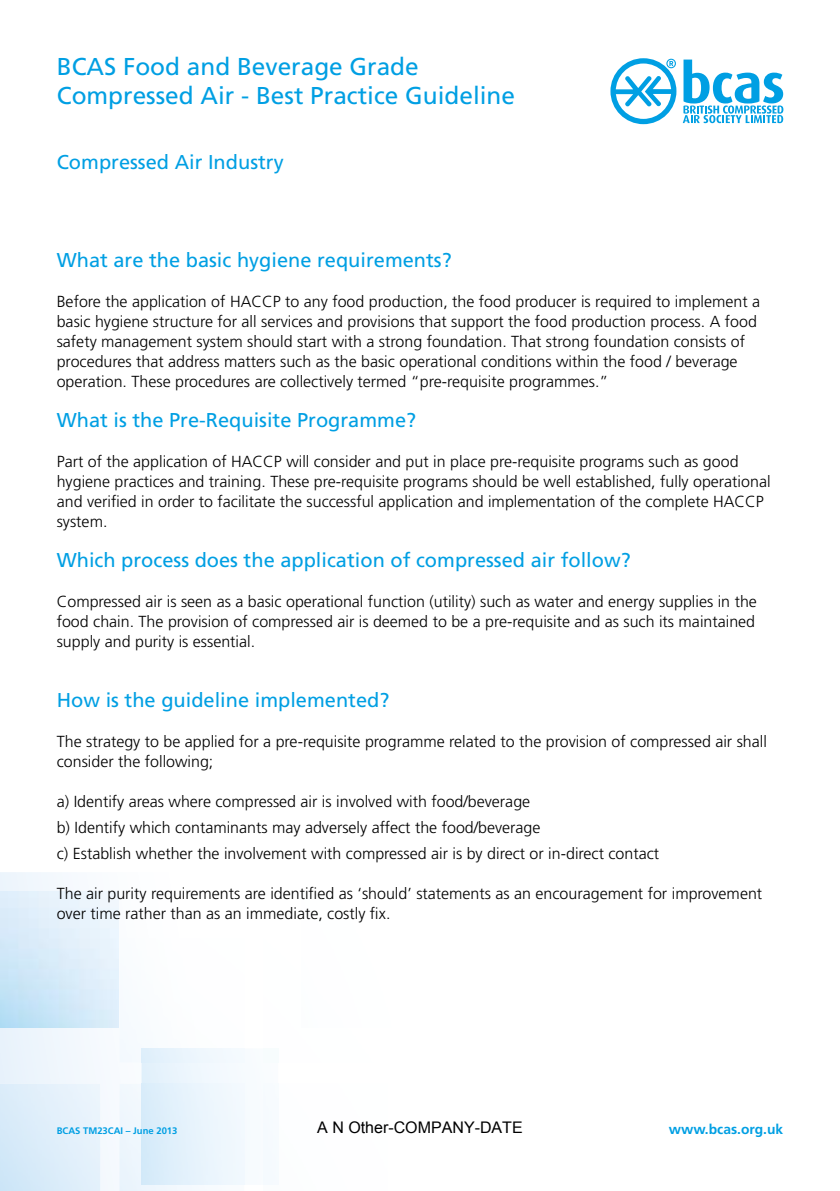
<style>
.page{position:relative;width:840px;height:1191px;background:#fff}
.page>*{position:absolute;margin:0;border:0;box-sizing:border-box;transform-origin:0 0}
.t1{font:24.4px/29.2px "Frutiger";color:#009fe3}
.t2{font:20px "Frutiger";color:#009fe3}
.t3{font:300 16px/20px "Frutiger";color:#000}
.t4{font:16px "Arial";color:#000}
.t5{font:700 13.8px "Frutiger";color:#009fe3}
.t6{font:700 9.4px "Frutiger";color:#009fe3}
</style>
<div class="page">
<svg style="left:0;top:872px;width:245px;height:319px"></svg>
<img style="left:119px;top:1083px;width:125px;height:108px">
<img style="left:0;top:1083px;width:100px;height:108px">
<img style="left:119px;top:938px;width:125px;height:124px">
<img style="left:141px;top:1048px;width:104px;height:136px">
<img style="left:141px;top:1083px;width:103px;height:101px">
<img style="left:141px;top:1048px;width:103px;height:14px">
<img style="left:0;top:891px;width:118px;height:136px">
<svg style="left:0;top:872px;width:41px;height:1px"></svg>
<svg style="left:616px;top:76px;width:54px;height:30px"></svg>
<div style="left:610px;top:58px;width:66px;height:66px;border:5px solid #009fe3;border-radius:50%"></div>
<svg style="left:666px;top:59px;width:9px;height:9px"></svg>
<svg style="left:682px;top:60px;width:100px;height:63px"></svg>
<h1 class="t1" style="left:57px;top:52px;width:459px">BCAS Food and Beverage Grade<br>Compressed Air - Best Practice Guideline</h1>
<p class="t2" style="left:57px;top:150px;width:228px">Compressed Air Industry</p>
<p class="t2" style="left:57px;top:248px;width:396px">What are the basic hygiene requirements?</p>
<p class="t3" style="left:57px;top:292px;width:704px">Before the application of HACCP to any food production, the food producer is required to implement a basic hygiene structure for all services and provisions that support the food production process. A food safety management system should start with a strong foundation. That strong foundation consists of procedures that address matters such as the basic operational conditions within the food / beverage operation. These procedures are collectively termed “pre-requisite programmes.”</p>
<p class="t2" style="left:57px;top:408px;width:360px">What is the Pre-Requisite Programme?</p>
<p class="t3" style="left:57px;top:452px;width:715px">Part of the application of HACCP will consider and put in place pre-requisite programs such as good hygiene practices and training. These pre-requisite programs should be well established, fully operational and verified in order to facilitate the successful application and implementation of the complete HACCP system.</p>
<p class="t2" style="left:57px;top:548px;width:575px">Which process does the application of compressed air follow?</p>
<p class="t3" style="left:57px;top:592px;width:701px;text-align:justify">Compressed air is seen as a basic operational function (utility) such as water and energy supplies in the food chain. The provision of compressed air is deemed to be a pre-requisite and as such its maintained supply and purity is essential.</p>
<p class="t2" style="left:57px;top:688px;width:334px">How is the guideline implemented?</p>
<p class="t3" style="left:57px;top:732px;width:711px">The strategy to be applied for a pre-requisite programme related to the provision of compressed air shall consider the following;</p>
<p class="t3" style="left:57px;top:789px;width:603px;line-height:26px">a) Identify areas where compressed air is involved with food/beverage<br>b) Identify which contaminants may adversely affect the food/beverage<br>c) Establish whether the involvement with compressed air is by direct or in-direct contact</p>
<p class="t3" style="left:57px;top:884px;width:706px">The air purity requirements are identified as ‘should’ statements as an encouragement for improvement over time rather than as an immediate, costly fix.</p>
<p class="t4" style="left:317px;top:1117px;width:207px">A N Other-COMPANY-DATE</p>
<p class="t6" style="left:57px;top:1125px;width:122px">BCAS TM23CAI – June 2013</p>
<p class="t5" style="left:668px;top:1121px;width:116px">www.bcas.org.uk</p>
</div>
